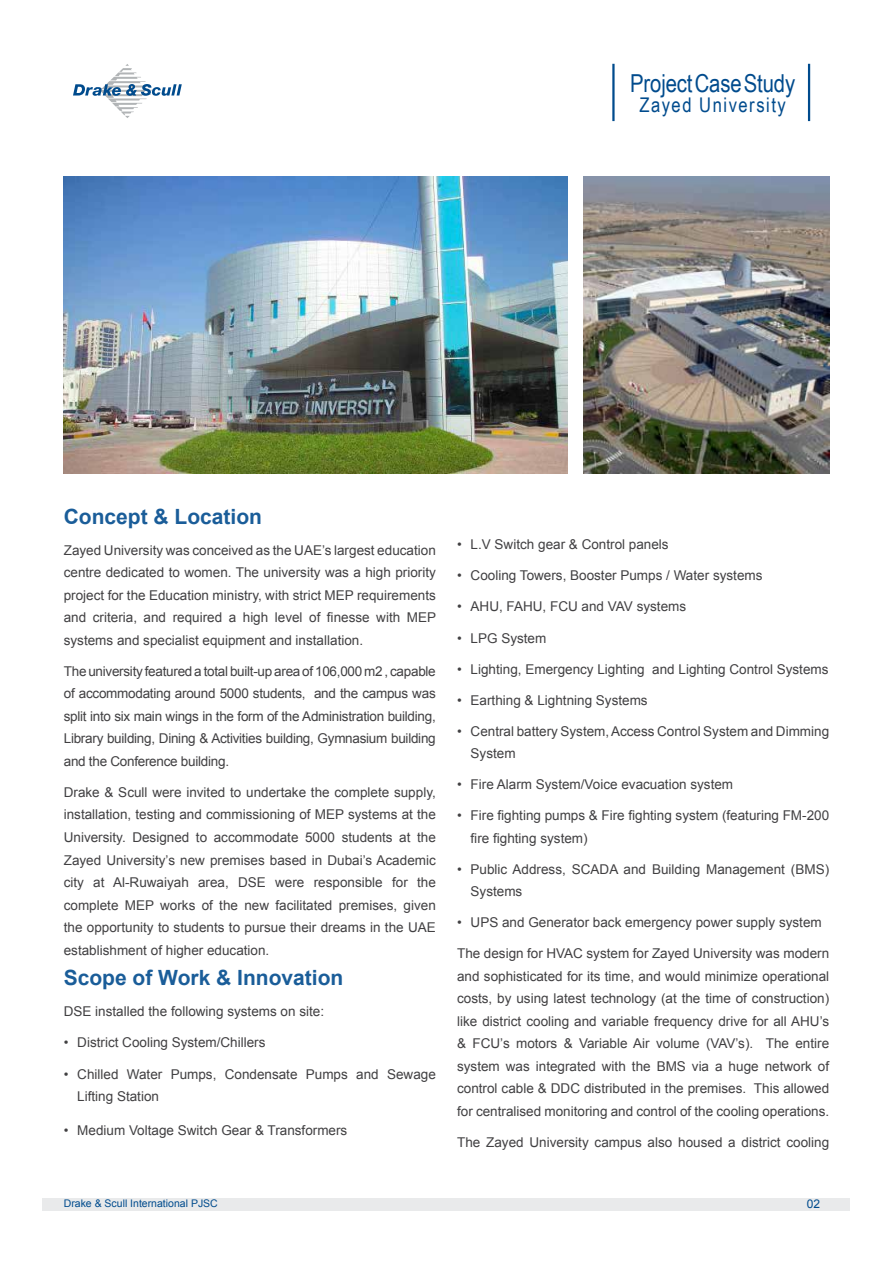
<style>
.page{position:relative;width:893px;height:1263px;background:#fff}
.page>*{position:absolute;margin:0;border:0;box-sizing:border-box;transform-origin:0 0}
.t1{font:24.75px "Arial Narrow";letter-spacing:-.005em;color:#004b8d}
.t2{font:700 21px "Arial";color:#1a5d99}
.t3{font:20.25px "Arial Narrow";letter-spacing:.075em;color:#004b8d}
.t4{font:13.5px/22.5px "Arial";color:#414042;text-align:justify}
.t5{font:12px "Arial";color:#004b8d}
.t6{font:10.5px "Arial";color:#004b8d}
</style>
<div class="page">
<div style="left:43px;top:1197px;width:807px;height:13px;background:#e9eaeb"></div>
<hr style="left:612px;top:64px;width:3px;height:57px;background:#004b8d">
<hr style="left:808px;top:64px;width:2px;height:57px;background:#004b8d">
<svg style="left:73px;top:64px;width:109px;height:54px"></svg>
<img style="left:584px;top:176px;width:245px;height:298px">
<img style="left:64px;top:176px;width:503px;height:298px">
<h1 class="t1" style="left:630px;top:65px;width:167px">Project Case Study</h1>
<h3 class="t3" style="left:639px;top:90px;width:148px">Zayed University</h3>
<h2 class="t2" style="left:64px;top:502px;width:200px">Concept &amp; Location</h2>
<p class="t4" style="left:64px;top:539px;width:374px">Zayed University was conceived as the UAE’s largest education centre dedicated to women. The university was a high priority project for the Education ministry, with strict MEP requirements and criteria, and required a high level of finesse with MEP systems and specialist equipment and installation.</p>
<p class="t4" style="left:64px;top:660px;width:374px">The university featured a total built-up area of 106,000 m2 , capable of accommodating around 5000 students, and the campus was split into six main wings in the form of the Administration building, Library building, Dining &amp; Activities building, Gymnasium building and the Conference building.</p>
<p class="t4" style="left:64px;top:781px;width:374px">Drake &amp; Scull were invited to undertake the complete supply, installation, testing and commissioning of MEP systems at the University. Designed to accommodate 5000 students at the Zayed University’s new premises based in Dubai’s Academic city at Al-Ruwaiyah area, DSE were responsible for the complete MEP works of the new facilitated premises, given the opportunity to students to pursue their dreams in the UAE establishment of higher education.</p>
<h2 class="t2" style="left:64px;top:963px;width:281px">Scope of Work &amp; Innovation</h2>
<p class="t4" style="left:64px;top:1000px;width:262px">DSE installed the following systems on site:</p>
<p class="t4" style="left:64px;top:1031px;width:203px">• District Cooling System/Chillers</p>
<p class="t4" style="left:77px;top:1062px;width:360px;text-indent:-14px">• Chilled Water Pumps, Condensate Pumps and Sewage<br>Lifting Station</p>
<p class="t4" style="left:64px;top:1119px;width:285px">• Medium Voltage Switch Gear &amp; Transformers</p>
<p class="t4" style="left:457px;top:533px;width:213px">• L.V Switch gear &amp; Control panels</p>
<p class="t4" style="left:457px;top:564px;width:307px">• Cooling Towers, Booster Pumps / Water systems</p>
<p class="t4" style="left:457px;top:595px;width:231px">• AHU, FAHU, FCU and VAV systems</p>
<p class="t4" style="left:457px;top:626px;width:91px">• LPG System</p>
<p class="t4" style="left:457px;top:657px;width:373px">• Lighting, Emergency Lighting and Lighting Control Systems</p>
<p class="t4" style="left:457px;top:688px;width:192px">• Earthing &amp; Lightning Systems</p>
<p class="t4" style="left:471px;top:719px;width:360px;text-indent:-14px">• Central battery System, Access Control System and Dimming<br>System</p>
<p class="t4" style="left:457px;top:773px;width:278px">• Fire Alarm System/Voice evacuation system</p>
<p class="t4" style="left:471px;top:804px;width:360px;text-indent:-14px">• Fire fighting pumps &amp; Fire fighting system (featuring FM-200 fire fighting system)</p>
<p class="t4" style="left:471px;top:857px;width:360px;text-indent:-14px">• Public Address, SCADA and Building Management (BMS)<br>Systems</p>
<p class="t4" style="left:457px;top:911px;width:366px">• UPS and Generator back emergency power supply system</p>
<p class="t4" style="left:457px;top:942px;width:374px">The design for HVAC system for Zayed University was modern and sophisticated for its time, and would minimize operational costs, by using latest technology (at the time of construction) like district cooling and variable frequency drive for all AHU’s &amp; FCU’s motors &amp; Variable Air volume (VAV’s). The entire system was integrated with the BMS via a huge network of control cable &amp; DDC distributed in the premises. This allowed for centralised monitoring and control of the cooling operations.</p>
<p class="t4" style="left:457px;top:1130px;width:374px">The Zayed University campus also housed a district cooling</p>
<p class="t6" style="left:64px;top:1196px;width:156px">Drake &amp; Scull International PJSC</p>
<p class="t5" style="left:807px;top:1195px;width:15px">02</p>
</div>
